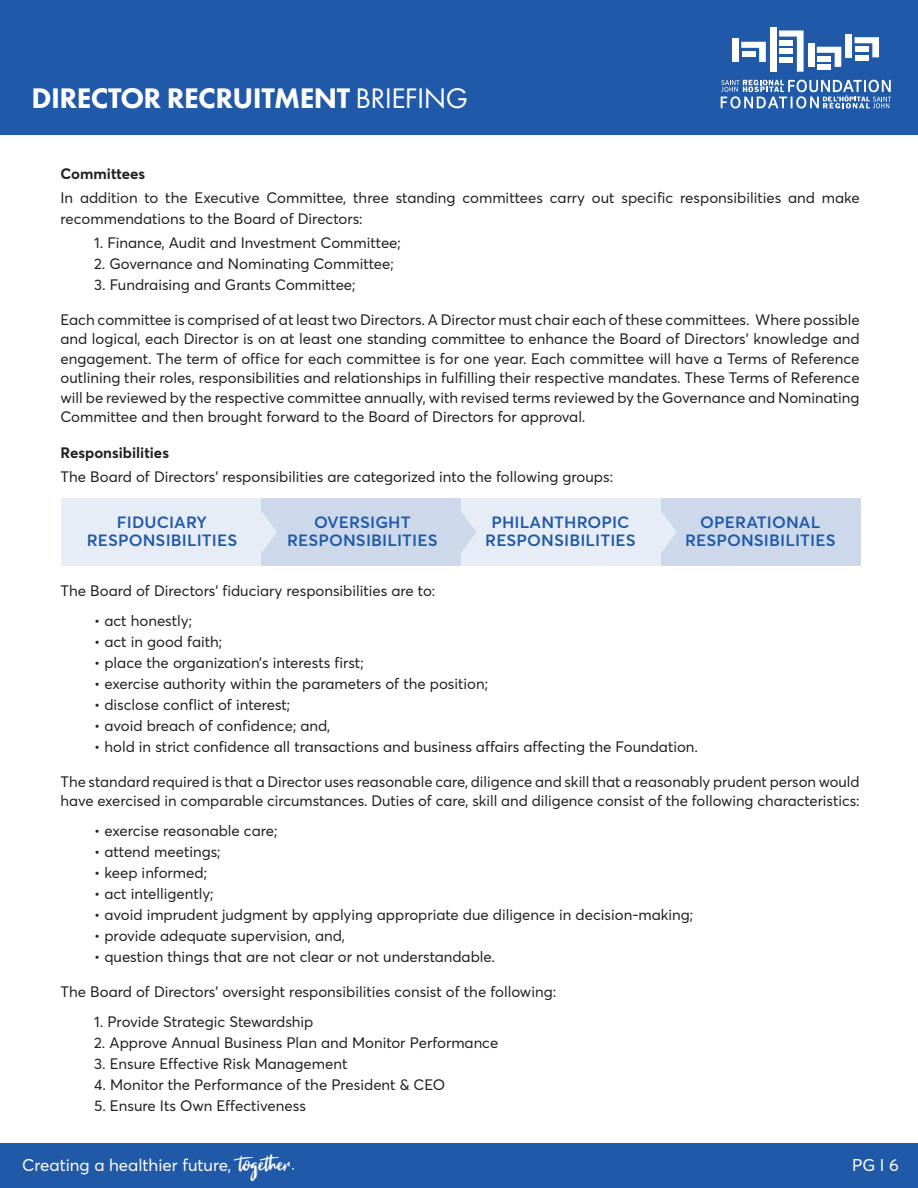
<style>
.page{position:relative;width:918px;height:1188px;background:#fff}
.page>*{position:absolute;margin:0;border:0;box-sizing:border-box;transform-origin:0 0}
.heading_light{font:800 29.4px "Futura PT";letter-spacing:-.02em;color:#fff}
.t1{font:16.8px "Averta";color:#fff}
.t2{font:600 16.2px/18px "Averta";letter-spacing:.005em;color:#2059a8;text-align:center;scale:1.04 1}
.t3{font:15px/19.5px "Averta";color:#231f20}
.t4{font:700 15px "Averta";color:#231f20}
.s1{font-weight:400}
.s2{font-family:"Fake Serif";font-size:29.25px}
</style>
<div class="page">
<div style="left:0;top:0;width:918px;height:135px;background:#2059a8"></div>
<div style="left:733px;top:38px;width:6px;height:24px;background:#fff"></div>
<svg style="left:741px;top:42px;width:25px;height:20px"></svg>
<div style="left:770px;top:27px;width:7px;height:45px;background:#fff"></div>
<svg style="left:779px;top:30px;width:25px;height:42px"></svg>
<div style="left:779px;top:49px;width:14px;height:5px;background:#fff"></div>
<div style="left:779px;top:57px;width:14px;height:5px;background:#fff"></div>
<div style="left:817px;top:65px;width:14px;height:5px;background:#fff"></div>
<div style="left:808px;top:43px;width:6px;height:24px;background:#fff"></div>
<svg style="left:817px;top:47px;width:24px;height:20px"></svg>
<div style="left:846px;top:34px;width:6px;height:23px;background:#fff"></div>
<svg style="left:855px;top:37px;width:24px;height:20px"></svg>
<div style="left:855px;top:55px;width:14px;height:5px;background:#fff"></div>
<svg style="left:721px;top:80px;width:170px;height:28px"></svg>
<div style="left:0;top:1143px;width:918px;height:45px;background:#2059a8"></div>
<div style="left:661px;top:498px;width:200px;height:68px;background:#cdd9eb"></div>
<div style="left:461px;top:498px;width:200px;height:68px;background:#e7edf6"></div>
<svg style="left:661px;top:512px;width:15px;height:41px"></svg>
<div style="left:261px;top:498px;width:200px;height:68px;background:#cdd9eb"></div>
<svg style="left:461px;top:512px;width:15px;height:40px"></svg>
<div style="left:62px;top:498px;width:199px;height:68px;background:#e7edf6"></div>
<svg style="left:261px;top:511px;width:16px;height:42px"></svg>
<p class="heading_light" style="left:31px;top:80px;width:438px">DIRECTOR RECRUITMENT <span class="s1">BRIEFING</span></p>
<p class="t4" style="left:60px;top:163px;width:86px">Committees</p>
<p class="t3" style="left:60px;top:187px;width:801px;line-height:21px">In addition to the Executive Committee, three standing committees carry out specific responsibilities and make recommendations to the Board of Directors:</p>
<p class="t3" style="left:94px;top:233px;width:308px">1. Finance, Audit and Investment Committee;</p>
<p class="t3" style="left:94px;top:254px;width:301px">2. Governance and Nominating Committee;</p>
<p class="t3" style="left:94px;top:275px;width:263px">3. Fundraising and Grants Committee;</p>
<p class="t3" style="left:60px;top:309px;width:801px;text-align:justify">Each committee is comprised of at least two Directors. A Director must chair each of these committees. Where possible and logical, each Director is on at least one standing committee to enhance the Board of Directors' knowledge and engagement. The term of office for each committee is for one year. Each committee will have a Terms of Reference outlining their roles, responsibilities and relationships in fulfilling their respective mandates. These Terms of Reference will be reviewed by the respective committee annually, with revised terms reviewed by the Governance and Nominating Committee and then brought forward to the Board of Directors for approval.</p>
<p class="t4" style="left:60px;top:442px;width:110px">Responsibilities</p>
<p class="t3" style="left:60px;top:467px;width:554px">The Board of Directors’ responsibilities are categorized into the following groups:</p>
<p class="t2" style="left:87px;top:512px;width:146px">FIDUCIARY<br>RESPONSIBILITIES</p>
<p class="t2" style="left:287px;top:512px;width:146px">OVERSIGHT<br>RESPONSIBILITIES</p>
<p class="t2" style="left:485px;top:512px;width:146px">PHILANTHROPIC<br>RESPONSIBILITIES</p>
<p class="t2" style="left:685px;top:512px;width:146px">OPERATIONAL<br>RESPONSIBILITIES</p>
<p class="t3" style="left:60px;top:581px;width:376px">The Board of Directors’ fiduciary responsibilities are to:</p>
<p class="t3" style="left:94px;top:611px;width:99px">• act honestly;</p>
<p class="t3" style="left:94px;top:632px;width:130px">• act in good faith;</p>
<p class="t3" style="left:94px;top:653px;width:271px">• place the organization’s interests first;</p>
<p class="t3" style="left:94px;top:674px;width:395px">• exercise authority within the parameters of the position;</p>
<p class="t3" style="left:94px;top:695px;width:198px">• disclose conflict of interest;</p>
<p class="t3" style="left:94px;top:716px;width:238px">• avoid breach of confidence; and,</p>
<p class="t3" style="left:94px;top:737px;width:605px">• hold in strict confidence all transactions and business affairs affecting the Foundation.</p>
<p class="t3" style="left:60px;top:771px;width:801px">The standard required is that a Director uses reasonable care, diligence and skill that a reasonably prudent person would have exercised in comparable circumstances. Duties of care, skill and diligence consist of the following characteristics:</p>
<p class="t3" style="left:94px;top:821px;width:185px">• exercise reasonable care;</p>
<p class="t3" style="left:94px;top:842px;width:128px">• attend meetings;</p>
<p class="t3" style="left:94px;top:863px;width:114px">• keep informed;</p>
<p class="t3" style="left:94px;top:884px;width:121px">• act intelligently;</p>
<p class="t3" style="left:94px;top:905px;width:600px">• avoid imprudent judgment by applying appropriate due diligence in decision-making;</p>
<p class="t3" style="left:94px;top:926px;width:252px">• provide adequate supervision, and,</p>
<p class="t3" style="left:94px;top:947px;width:402px">• question things that are not clear or not understandable.</p>
<p class="t3" style="left:60px;top:981px;width:497px">The Board of Directors’ oversight responsibilities consist of the following:</p>
<p class="t3" style="left:94px;top:1011px;width:221px">1. Provide Strategic Stewardship</p>
<p class="t3" style="left:94px;top:1032px;width:406px">2. Approve Annual Business Plan and Monitor Performance</p>
<p class="t3" style="left:94px;top:1053px;width:255px">3. Ensure Effective Risk Management</p>
<p class="t3" style="left:94px;top:1074px;width:353px">4. Monitor the Performance of the President &amp; CEO</p>
<p class="t3" style="left:94px;top:1095px;width:213px">5. Ensure Its Own Effectiveness</p>
<p class="t1" style="left:22px;top:1154px;width:276px">Creating a healthier future, <span class="s2">together.</span></p>
<p class="t1" style="left:852px;top:1154px;width:48px">PG I 6</p>
</div>
